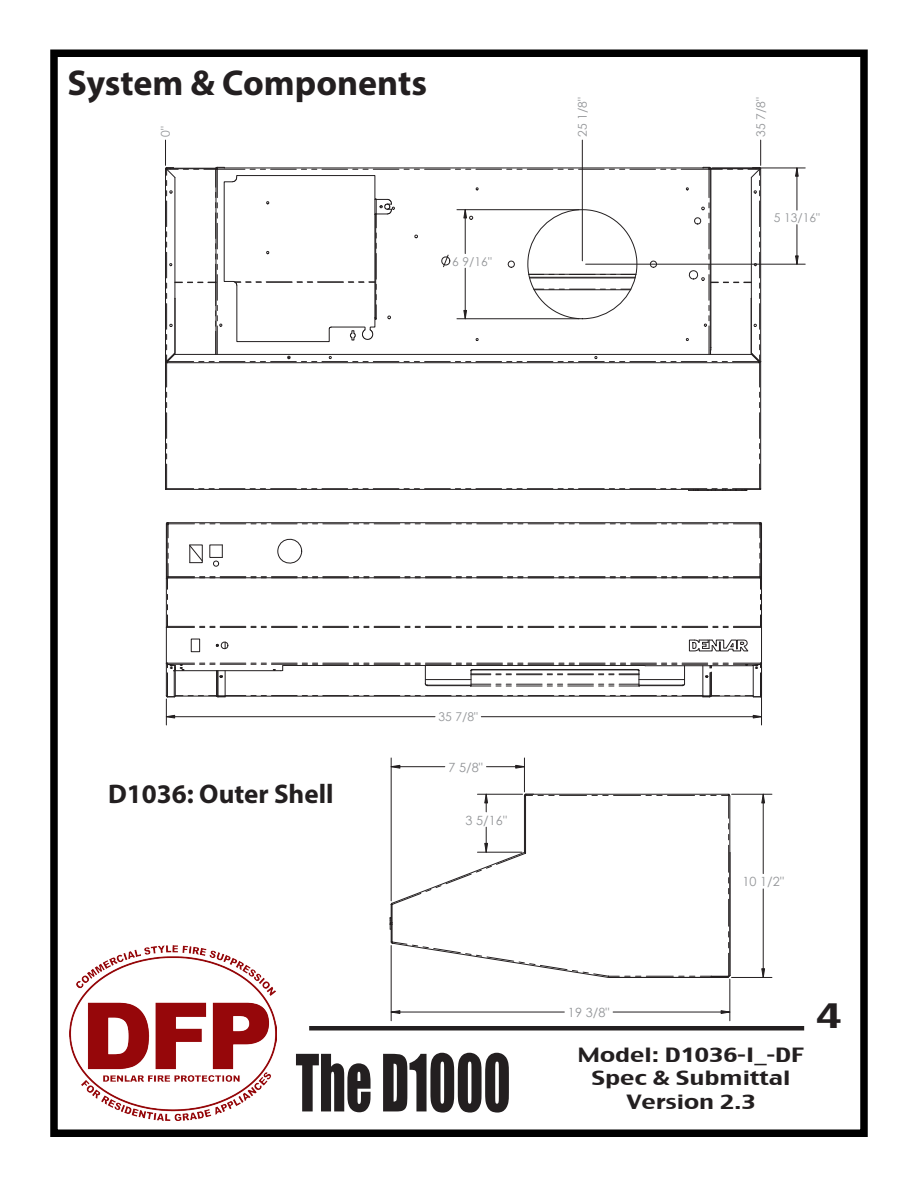
<style>
.page{position:relative;width:918px;height:1188px;background:#fff}
.page>*{position:absolute;margin:0;border:0;box-sizing:border-box;transform-origin:0 0}
.t1{font:72.9px "Impact";color:#231f20;scale:.7 1}
.t2{font:700 36px "Myriad Pro";color:#231f20}
.t3{font:32.85px "Charcoal CY";color:#231f20;scale:1.23 1}
.t4{font:700 27px "Myriad Pro";color:#231f20}
.t5{font:19.2px "Charcoal CY";color:#231f20;scale:1.23 1}
.t6{font:12.75px "Century Gothic";color:#939598}
.t7{font:12px "Century Gothic";letter-spacing:.005em;color:#939598}
</style>
<div class="page">
<div style="left:50px;top:50px;width:818px;height:1087px;border:8px solid #000"></div>
<hr style="left:309px;top:1026px;width:495px;height:4px;background:#231f20">
<img style="left:70px;top:946px;width:207px;height:174px">
<svg style="left:165px;top:522px;width:598px;height:203px"></svg>
<svg style="left:579px;top:488px;width:35px;height:1px"></svg>
<svg style="left:425px;top:488px;width:148px;height:1px"></svg>
<hr style="left:175px;top:354px;width:577px;height:1px;background:#231f20">
<hr style="left:167px;top:362px;width:592px;height:1px;background:#231f20">
<hr style="left:760px;top:362px;width:1px;height:127px;background:#231f20">
<hr style="left:165px;top:362px;width:1px;height:127px;background:#231f20">
<hr style="left:166px;top:489px;width:595px;height:1px;background:#231f20">
<svg style="left:620px;top:444px;width:142px;height:47px"></svg>
<svg style="left:165px;top:444px;width:254px;height:46px"></svg>
<hr style="left:224px;top:167px;width:479px;height:1px;background:#231f20">
<svg style="left:165px;top:140px;width:254px;height:298px"></svg>
<hr style="left:712px;top:168px;width:93px;height:1px;background:#231f20">
<hr style="left:586px;top:264px;width:219px;height:1px;background:#231f20">
<hr style="left:797px;top:168px;width:1px;height:42px;background:#231f20">
<hr style="left:797px;top:225px;width:1px;height:39px;background:#231f20">
<svg style="left:425px;top:140px;width:337px;height:298px"></svg>
<svg style="left:795px;top:167px;width:4px;height:10px"></svg>
<svg style="left:795px;top:255px;width:4px;height:10px"></svg>
<svg style="left:668px;top:795px;width:37px;height:1px"></svg>
<svg style="left:614px;top:795px;width:37px;height:1px"></svg>
<svg style="left:560px;top:795px;width:37px;height:1px"></svg>
<svg style="left:728px;top:878px;width:1px;height:48px"></svg>
<svg style="left:636px;top:976px;width:37px;height:1px"></svg>
<hr style="left:524px;top:796px;width:1px;height:55px;background:#231f20">
<svg style="left:728px;top:824px;width:3px;height:48px"></svg>
<hr style="left:730px;top:853px;width:1px;height:122px;background:#231f20">
<hr style="left:525px;top:795px;width:1px;height:58px;background:#231f20">
<hr style="left:609px;top:977px;width:102px;height:1px;background:#231f20">
<hr style="left:729px;top:796px;width:1px;height:180px;background:#231f20">
<svg style="left:523px;top:793px;width:20px;height:4px"></svg>
<hr style="left:526px;top:794px;width:202px;height:1px;background:#231f20">
<svg style="left:722px;top:793px;width:9px;height:25px"></svg>
<svg style="left:690px;top:932px;width:41px;height:46px"></svg>
<hr style="left:391px;top:946px;width:1px;height:75px;background:#231f20">
<hr style="left:729px;top:979px;width:1px;height:42px;background:#231f20">
<hr style="left:391px;top:1012px;width:173px;height:1px;background:#231f20">
<hr style="left:613px;top:1012px;width:117px;height:1px;background:#231f20">
<hr style="left:732px;top:794px;width:40px;height:1px;background:#231f20">
<hr style="left:732px;top:977px;width:40px;height:1px;background:#231f20">
<hr style="left:763px;top:794px;width:1px;height:80px;background:#231f20">
<hr style="left:763px;top:889px;width:1px;height:88px;background:#231f20">
<hr style="left:477px;top:794px;width:46px;height:1px;background:#231f20">
<hr style="left:524px;top:758px;width:1px;height:34px;background:#231f20">
<hr style="left:391px;top:758px;width:1px;height:143px;background:#231f20">
<hr style="left:486px;top:766px;width:38px;height:1px;background:#231f20">
<hr style="left:391px;top:766px;width:54px;height:1px;background:#231f20">
<svg style="left:390px;top:1010px;width:11px;height:4px"></svg>
<svg style="left:720px;top:1010px;width:11px;height:4px"></svg>
<svg style="left:761px;top:793px;width:4px;height:11px"></svg>
<svg style="left:761px;top:968px;width:4px;height:9px"></svg>
<svg style="left:389px;top:827px;width:230px;height:152px"></svg>
<svg style="left:484px;top:793px;width:4px;height:19px"></svg>
<svg style="left:515px;top:765px;width:9px;height:4px"></svg>
<svg style="left:390px;top:765px;width:11px;height:4px"></svg>
<p class="t2" style="left:68px;top:59px;width:361px">System &amp; Components</p>
<p class="t7" style="left:158px;top:137px;width:12px;rotate:-90deg">0"</p>
<p class="t7" style="left:452px;top:254px;width:41px">6 9/16"</p>
<p class="t7" style="left:575px;top:137px;width:41px;rotate:-90deg">25 1/8"</p>
<p class="t7" style="left:753px;top:137px;width:41px;rotate:-90deg">35 7/8"</p>
<p class="t7" style="left:774px;top:211px;width:48px">5 13/16"</p>
<p class="t7" style="left:438px;top:710px;width:41px">35 7/8"</p>
<p class="t4" style="left:108px;top:776px;width:227px">D1036: Outer Shell</p>
<p class="t6" style="left:448px;top:759px;width:36px">7 5/8"</p>
<p class="t6" style="left:465px;top:812px;width:43px">3 5/16"</p>
<p class="t1" style="left:296px;top:1026px;width:309px">The D1000</p>
<p class="t6" style="left:742px;top:874px;width:43px">10 1/2"</p>
<p class="t6" style="left:568px;top:1005px;width:43px">19 3/8"</p>
<p class="t5" style="left:578px;top:1043px;width:185px">Model: D1036-I_-DF</p>
<p class="t5" style="left:592px;top:1066px;width:163px">Spec &amp; Submittal</p>
<p class="t5" style="left:627px;top:1089px;width:106px">Version 2.3</p>
<p class="t3" style="left:817px;top:995px;width:21px">4</p>
</div>
